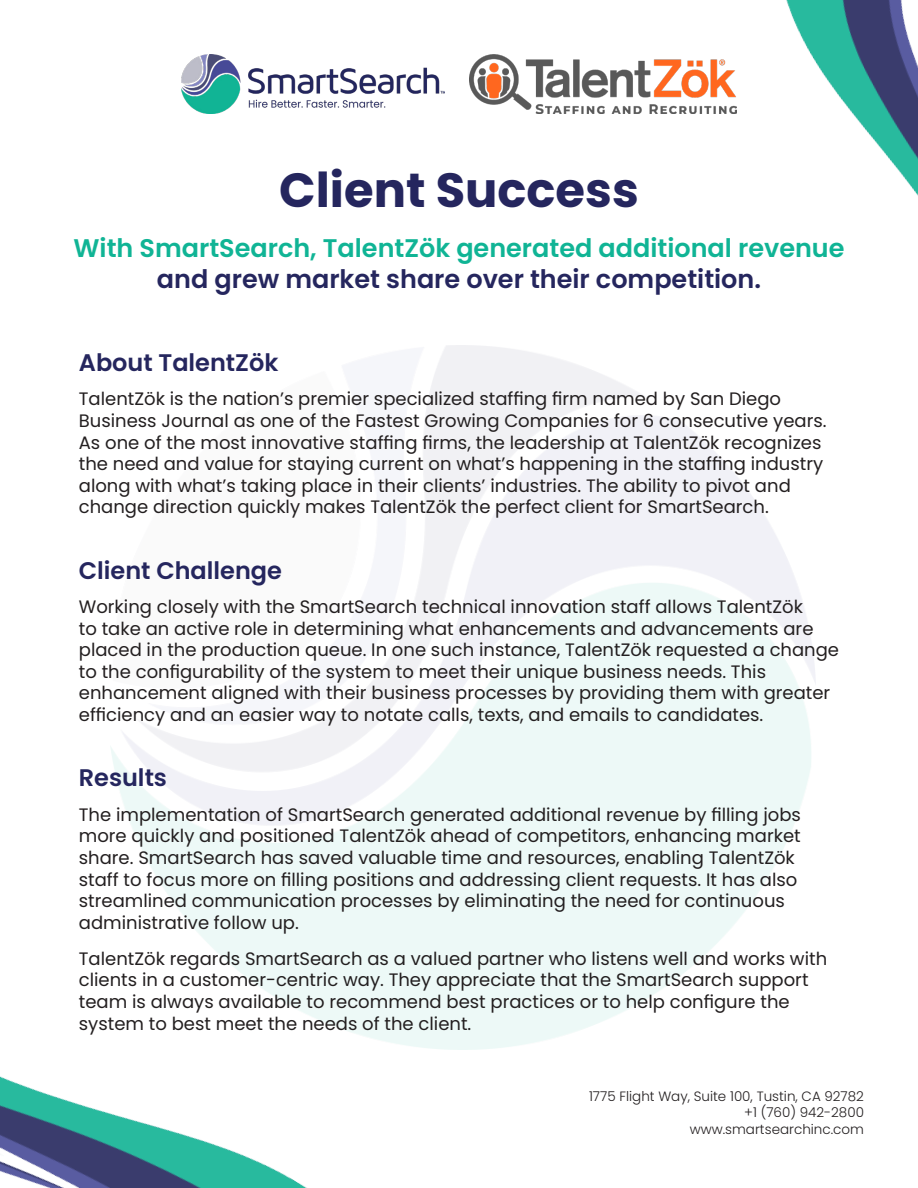
<style>
.page{position:relative;width:918px;height:1188px;background:#fff}
.page>*{position:absolute;margin:0;border:0;box-sizing:border-box;transform-origin:0 0}
.t1{font:700 48px "Poppins";color:#25265e}
.t2{font:600 25.5px "Poppins";color:#10b495}
.t3{font:600 25.5px "Poppins";color:#25265e}
.t4{font:600 24px "Poppins";color:#25265e}
.No_Hyphenation{font:18px/21.6px "Poppins";color:#231f20}
.t5{font:300 13.5px "Poppins";color:#231f20}
</style>
<div class="page">
<img style="left:181px;top:54px;width:264px;height:60px">
<img style="left:0;top:916px;width:396px;height:272px">
<img style="left:469px;top:55px;width:268px;height:59px">
<img style="left:786px;top:0;width:132px;height:196px">
<p class="t1" style="left:279px;top:162px;width:361px">Client Success</p>
<p class="t2" style="left:73px;top:233px;width:773px">With SmartSearch, TalentZök generated additional revenue</p>
<p class="t3" style="left:157px;top:264px;width:606px">and grew market share over their competition.</p>
<p class="t4" style="left:79px;top:349px;width:201px">About TalentZök</p>
<p class="No_Hyphenation" style="left:79px;top:388px;width:749px">TalentZök is the nation’s premier specialized staffing firm named by San Diego Business Journal as one of the Fastest Growing Companies for 6 consecutive years.<br>As one of the most innovative staffing firms, the leadership at TalentZök recognizes the need and value for staying current on what’s happening in the staffing industry along with what’s taking place in their clients’ industries. The ability to pivot and change direction quickly makes TalentZök the perfect client for SmartSearch.</p>
<p class="t4" style="left:79px;top:556px;width:205px">Client Challenge</p>
<p class="No_Hyphenation" style="left:79px;top:596px;width:762px">Working closely with the SmartSearch technical innovation staff allows TalentZök<br>to take an active role in determining what enhancements and advancements are placed in the production queue. In one such instance, TalentZök requested a change to the configurability of the system to meet their unique business needs. This enhancement aligned with their business processes by providing them with greater efficiency and an easier way to notate calls, texts, and emails to candidates.</p>
<p class="t4" style="left:79px;top:764px;width:90px">Results</p>
<p class="No_Hyphenation" style="left:79px;top:804px;width:724px">The implementation of SmartSearch generated additional revenue by filling jobs more quickly and positioned TalentZök ahead of competitors, enhancing market share. SmartSearch has saved valuable time and resources, enabling TalentZök staff to focus more on filling positions and addressing client requests. It has also streamlined communication processes by eliminating the need for continuous administrative follow up.</p>
<p class="No_Hyphenation" style="left:79px;top:948px;width:750px">TalentZök regards SmartSearch as a valued partner who listens well and works with clients in a customer-centric way. They appreciate that the SmartSearch support team is always available to recommend best practices or to help configure the system to best meet the needs of the client.</p>
<p class="t5" style="left:589px;top:1089px;width:276px">1775 Flight Way, Suite 100, Tustin, CA 92782</p>
<p class="t5" style="left:744px;top:1105px;width:121px">+1 (760) 942-2800</p>
<p class="t5" style="left:690px;top:1121px;width:176px">www.smartsearchinc.com</p>
</div>
